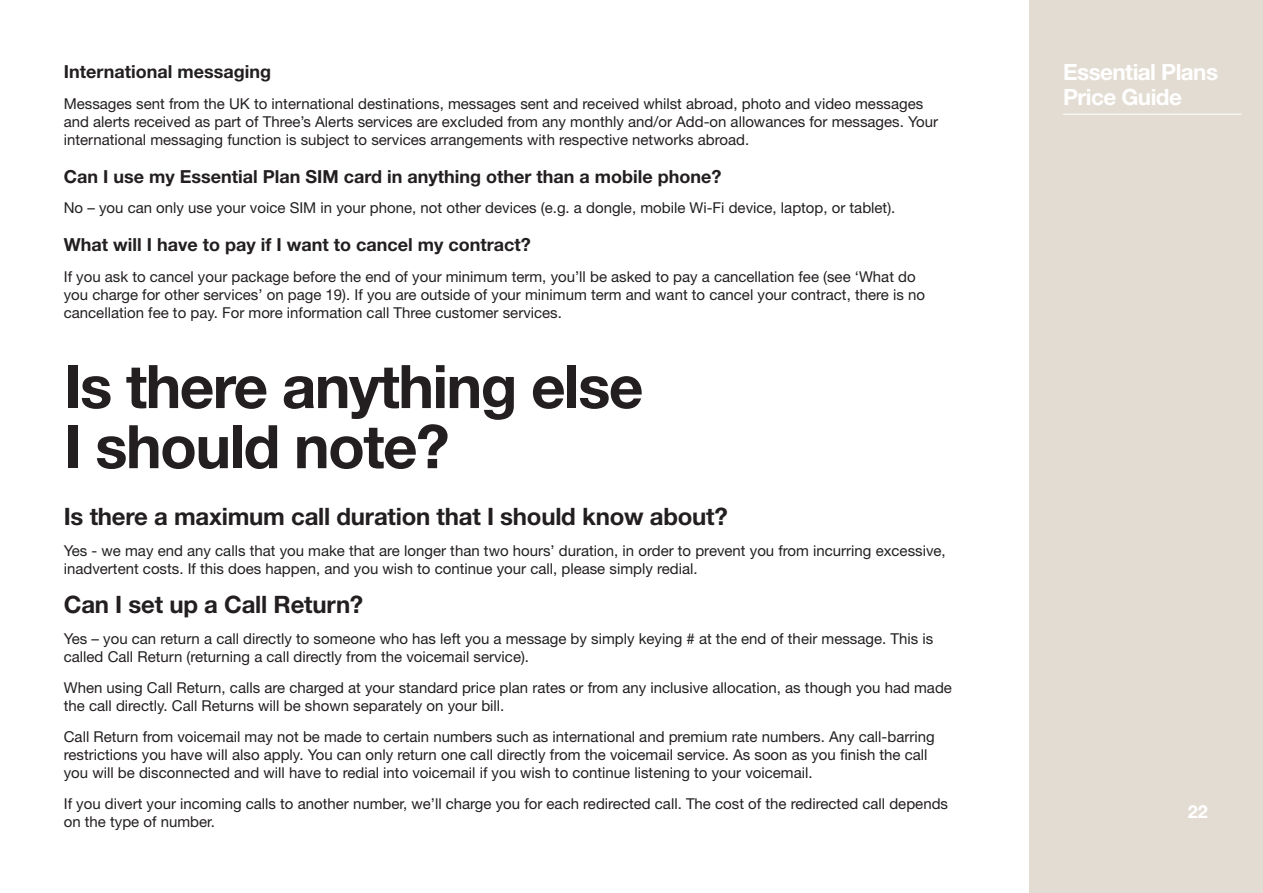
<style>
.page{position:relative;width:1263px;height:893px;background:#fff}
.page>*{position:absolute;margin:0;border:0;box-sizing:border-box;transform-origin:0 0}
.titles_h1_notoc{font:700 60.15px/60.2px "Helvetica Neue LT";letter-spacing:-.025em;color:#231f20}
.titles_h2_notoc{font:700 24px "Helvetica Neue LT";letter-spacing:-.01em;color:#231f20}
.t1{font:700 22.5px/25.5px "Helvetica Neue LT";letter-spacing:-.025em;color:#fff}
.titles_h3{font:700 18px "Helvetica Neue LT";color:#231f20}
.t2{font:700 18px "Helvetica Neue LT";color:#fff}
.text_body{font:15px/18px "Helvetica Neue LT";color:#231f20}
</style>
<div class="page">
<div style="left:1029px;top:0;width:234px;height:893px;background:#e3dcd2"></div>
<hr style="left:1063px;top:114px;width:179px;height:1px;background:#fff">
<p class="titles_h3" style="left:64px;top:60px;width:209px">International messaging</p>
<p class="text_body" style="left:64px;top:94px;width:876px">Messages sent from the UK to international destinations, messages sent and received whilst abroad, photo and video messages and alerts received as part of Three’s Alerts services are excluded from any monthly and/or Add‑on allowances for messages. Your international messaging function is subject to services arrangements with respective networks abroad.</p>
<p class="titles_h3" style="left:64px;top:165px;width:659px">Can I use my Essential Plan SIM card in anything other than a mobile phone?</p>
<p class="text_body" style="left:64px;top:199px;width:833px">No – you can only use your voice SIM in your phone, not other devices (e.g. a dongle, mobile Wi‑Fi device, laptop, or tablet).</p>
<p class="titles_h3" style="left:64px;top:234px;width:468px">What will I have to pay if I want to cancel my contract?</p>
<p class="text_body" style="left:64px;top:268px;width:863px">If you ask to cancel your package before the end of your minimum term, you’ll be asked to pay a cancellation fee (see ‘What do you charge for other services’ on page 19). If you are outside of your minimum term and want to cancel your contract, there is no cancellation fee to pay. For more information call Three customer services.</p>
<p class="titles_h1_notoc" style="left:64px;top:355px;width:581px">Is there anything else<br>I should note?</p>
<p class="titles_h2_notoc" style="left:64px;top:502px;width:665px">Is there a maximum call duration that I should know about?</p>
<p class="text_body" style="left:64px;top:541px;width:883px">Yes - we may end any calls that you make that are longer than two hours’ duration, in order to prevent you from incurring excessive, inadvertent costs. If this does happen, and you wish to continue your call, please simply redial.</p>
<p class="titles_h2_notoc" style="left:64px;top:590px;width:301px">Can I set up a Call Return?</p>
<p class="text_body" style="left:64px;top:630px;width:871px">Yes – you can return a call directly to someone who has left you a message by simply keying # at the end of their message. This is called Call Return (returning a call directly from the voicemail service).</p>
<p class="text_body" style="left:64px;top:678px;width:890px">When using Call Return, calls are charged at your standard price plan rates or from any inclusive allocation, as though you had made the call directly. Call Returns will be shown separately on your bill.</p>
<p class="text_body" style="left:64px;top:727px;width:872px">Call Return from voicemail may not be made to certain numbers such as international and premium rate numbers. Any call‑barring restrictions you have will also apply. You can only return one call directly from the voicemail service. As soon as you finish the call you will be disconnected and will have to redial into voicemail if you wish to continue listening to your voicemail.</p>
<p class="text_body" style="left:64px;top:794px;width:886px">If you divert your incoming calls to another number, we’ll charge you for each redirected call. The cost of the redirected call depends on the type of number.</p>
<h3 class="t1" style="left:1063px;top:59px;width:156px">Essential Plans<br>Price Guide</h3>
<p class="t2" style="left:1188px;top:801px;width:22px">22</p>
</div>
